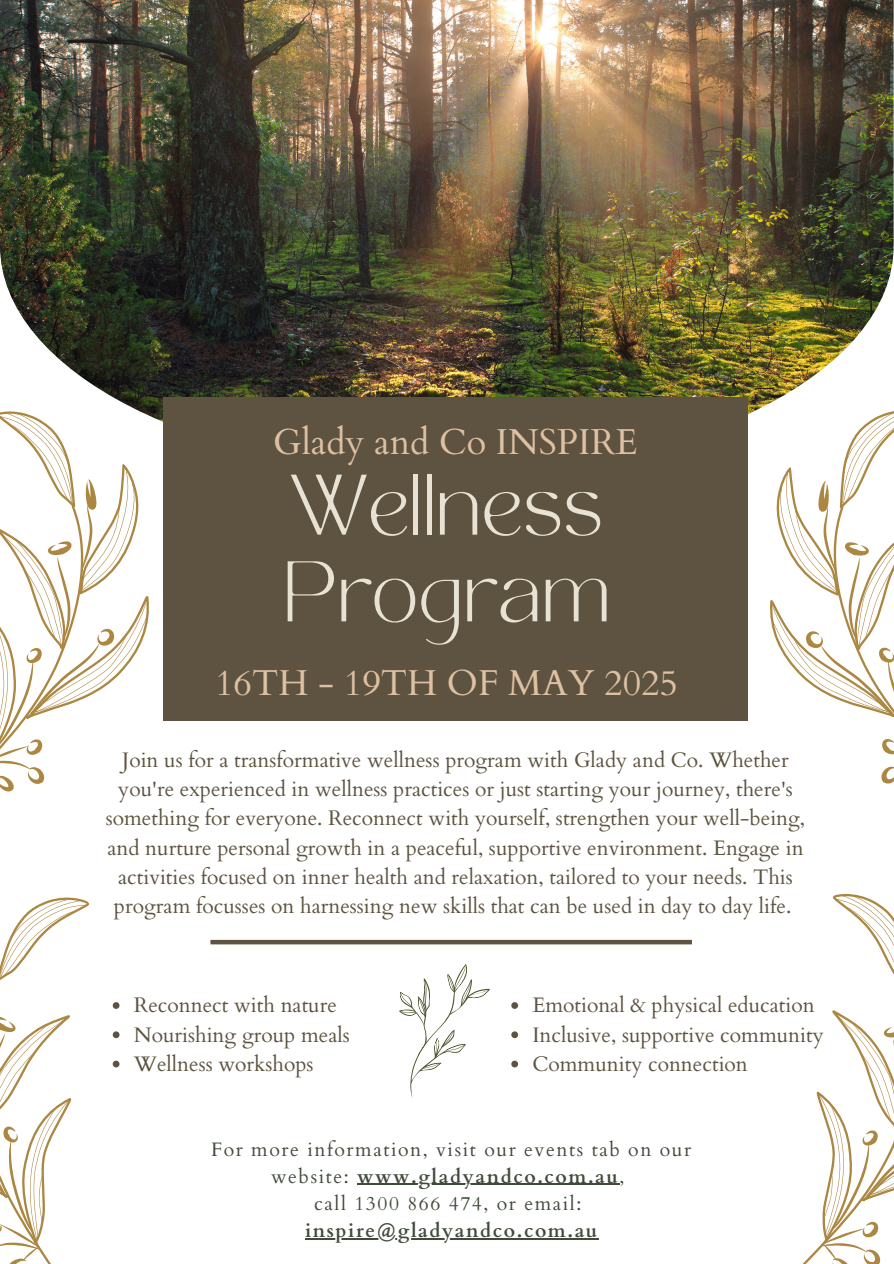
<style>
.page{position:relative;width:894px;height:1264px;background:#fff}
.page>*{position:absolute;margin:0;border:0;box-sizing:border-box;transform-origin:0 0}
.t1{font:60px/86.7px "TAN MONCHERI Regular";color:#e7e2d3}
.t2{font:36px "Cardo";color:#dec0a2}
.t3{font:21px/29.2px "Cardo";color:#5d5340;text-align:center}
.t4{font:19.5px/27px "Cardo";letter-spacing:.08em;color:#414b3b;text-align:center}
.t5{font:700 19.5px "Cardo";letter-spacing:.08em;color:#414b3b}
.s1{font-weight:700}
</style>
<div class="page">
<img style="left:0;top:0;width:893px;height:397px">
<div style="left:164px;top:397px;width:583px;height:323px;background:#5d5340"></div>
<svg style="left:511px;top:1002px;width:7px;height:6px"></svg>
<svg style="left:511px;top:1031px;width:7px;height:7px"></svg>
<svg style="left:511px;top:1060px;width:7px;height:7px"></svg>
<hr style="left:357px;top:1183px;width:262px;height:1px;background:#414b3b">
<hr style="left:305px;top:1237px;width:293px;height:1px;background:#414b3b">
<svg style="left:803px;top:894px;width:90px;height:369px"></svg>
<svg style="left:739px;top:392px;width:154px;height:392px"></svg>
<svg style="left:0;top:393px;width:176px;height:399px"></svg>
<svg style="left:399px;top:964px;width:90px;height:133px"></svg>
<svg style="left:0;top:897px;width:120px;height:366px"></svg>
<div style="left:210px;top:939px;width:481px;height:5px;background:#5d5340"></div>
<p class="t2" style="left:273px;top:418px;width:366px">Glady and Co INSPIRE</p>
<p class="t1" style="left:283px;top:472px;width:329px">Wellness<br>Program</p>
<p class="t2" style="left:215px;top:659px;width:464px">16TH - 19TH OF MAY 2025</p>
<p class="t3" style="left:106px;top:745px;width:700px">Join us for a transformative wellness program with Glady and Co. Whether you're experienced in wellness practices or just starting your journey, there's something for everyone. Reconnect with yourself, strengthen your well-being, and nurture personal growth in a peaceful, supportive environment. Engage in activities focused on inner health and relaxation, tailored to your needs. This program focusses on harnessing new skills that can be used in day to day life.</p>
<p class="t3" style="left:134px;top:991px;width:205px">Reconnect with nature</p>
<p class="t3" style="left:134px;top:1020px;width:217px">Nourishing group meals</p>
<p class="t3" style="left:134px;top:1049px;width:181px">Wellness workshops</p>
<h3 class="t3" style="left:532px;top:991px;width:284px">Emotional &amp; physical education</h3>
<h1 class="t3" style="left:532px;top:1020px;width:293px">Inclusive, supportive community</h1>
<h2 class="t3" style="left:532px;top:1049px;width:217px">Community connection</h2>
<p class="t4" style="left:211px;top:1136px;width:481px">For more information, visit our events tab on our website: <span class="s1">www.gladyandco.com.au</span>,</p>
<p class="t4" style="left:314px;top:1190px;width:269px">call 1300 866 474, or email:</p>
<p class="t5" style="left:305px;top:1217px;width:294px">inspire@gladyandco.com.au</p>
</div>
